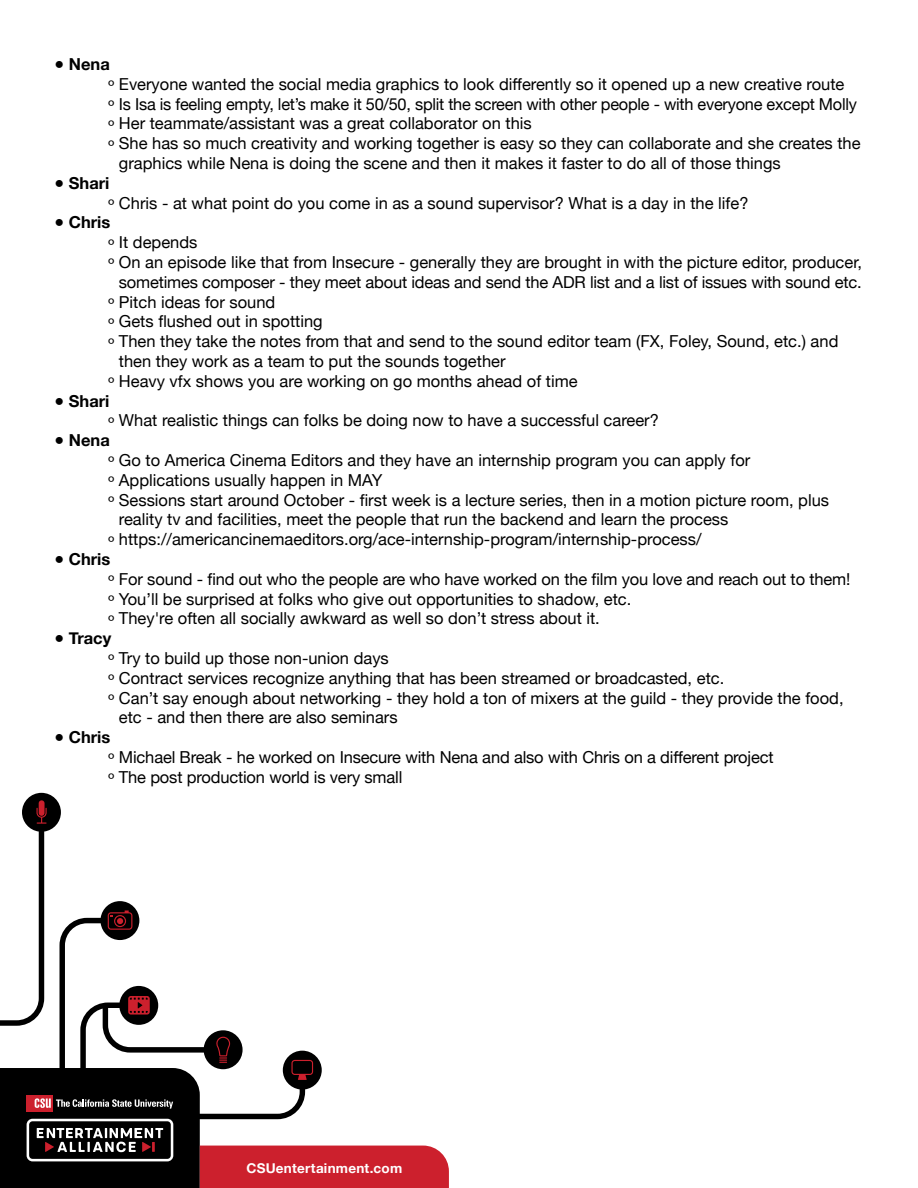
<style>
.page{position:relative;width:918px;height:1188px;background:#fff}
.page>*{position:absolute;margin:0;border:0;box-sizing:border-box;transform-origin:0 0}
.t1{font:16.5px/19.8px "Helvetica Neue";color:#000}
.t2{font:700 16.5px "Helvetica Neue";color:#000}
.t3{font:700 13.5px "Helvetica Neue";letter-spacing:.015em;color:#fff}
</style>
<div class="page">
<svg style="left:0;top:793px;width:449px;height:395px"></svg>
<p class="t2" style="left:54px;top:51px;width:57px">● Nena</p>
<p class="t1" style="left:108px;top:75px;width:738px">º Everyone wanted the social media graphics to look differently so it opened up a new creative route</p>
<p class="t1" style="left:108px;top:95px;width:751px">º Is Isa is feeling empty, let’s make it 50/50, split the screen with other people - with everyone except Molly</p>
<p class="t1" style="left:108px;top:115px;width:425px">º Her teammate/assistant was a great collaborator on this</p>
<p class="t1" style="left:108px;top:134px;width:754px">º She has so much creativity and working together is easy so they can collaborate and she creates the</p>
<p class="t1" style="left:119px;top:154px;width:663px">graphics while Nena is doing the scene and then it makes it faster to do all of those things</p>
<p class="t2" style="left:54px;top:170px;width:57px">● Shari</p>
<p class="t1" style="left:108px;top:194px;width:642px">º Chris - at what point do you come in as a sound supervisor? What is a day in the life?</p>
<p class="t2" style="left:54px;top:210px;width:58px">● Chris</p>
<p class="t1" style="left:108px;top:233px;width:91px">º It depends</p>
<p class="t1" style="left:108px;top:253px;width:755px">º On an episode like that from Insecure - generally they are brought in with the picture editor, producer,</p>
<p class="t1" style="left:119px;top:273px;width:744px">sometimes composer - they meet about ideas and send the ADR list and a list of issues with sound etc.</p>
<p class="t1" style="left:108px;top:293px;width:169px">º Pitch ideas for sound</p>
<p class="t1" style="left:108px;top:313px;width:216px">º Gets flushed out in spotting</p>
<p class="t1" style="left:108px;top:332px;width:732px">º Then they take the notes from that and send to the sound editor team (FX, Foley, Sound, etc.) and</p>
<p class="t1" style="left:119px;top:352px;width:388px">then they work as a team to put the sounds together</p>
<p class="t1" style="left:108px;top:372px;width:471px">º Heavy vfx shows you are working on go months ahead of time</p>
<p class="t2" style="left:54px;top:388px;width:57px">● Shari</p>
<p class="t1" style="left:108px;top:412px;width:552px">º What realistic things can folks be doing now to have a successful career?</p>
<p class="t2" style="left:54px;top:427px;width:57px">● Nena</p>
<p class="t1" style="left:108px;top:451px;width:644px">º Go to America Cinema Editors and they have an internship program you can apply for</p>
<p class="t1" style="left:108px;top:471px;width:276px">º Applications usually happen in MAY</p>
<p class="t1" style="left:108px;top:491px;width:723px">º Sessions start around October - first week is a lecture series, then in a motion picture room, plus</p>
<p class="t1" style="left:119px;top:511px;width:611px">reality tv and facilities, meet the people that run the backend and learn the process</p>
<p class="t1" style="left:108px;top:530px;width:595px">º https://americancinemaeditors.org/ace-internship-program/internship-process/</p>
<p class="t2" style="left:54px;top:546px;width:58px">● Chris</p>
<p class="t1" style="left:108px;top:570px;width:744px">º For sound - find out who the people are who have worked on the film you love and reach out to them! º You’ll be surprised at folks who give out opportunities to shadow, etc.<br>º They're often all socially awkward as well so don’t stress about it.</p>
<p class="t2" style="left:54px;top:625px;width:59px">● Tracy</p>
<p class="t1" style="left:108px;top:649px;width:282px">º Try to build up those non-union days</p>
<p class="t1" style="left:108px;top:669px;width:618px">º Contract services recognize anything that has been streamed or broadcasted, etc.</p>
<p class="t1" style="left:108px;top:689px;width:737px">º Can’t say enough about networking - they hold a ton of mixers at the guild - they provide the food,</p>
<p class="t1" style="left:119px;top:709px;width:280px">etc - and then there are also seminars</p>
<p class="t2" style="left:54px;top:724px;width:58px">● Chris</p>
<p class="t1" style="left:108px;top:748px;width:667px">º Michael Break - he worked on Insecure with Nena and also with Chris on a different project º The post production world is very small</p>
<p class="t3" style="left:246px;top:1158px;width:157px">CSUentertainment.com</p>
</div>
